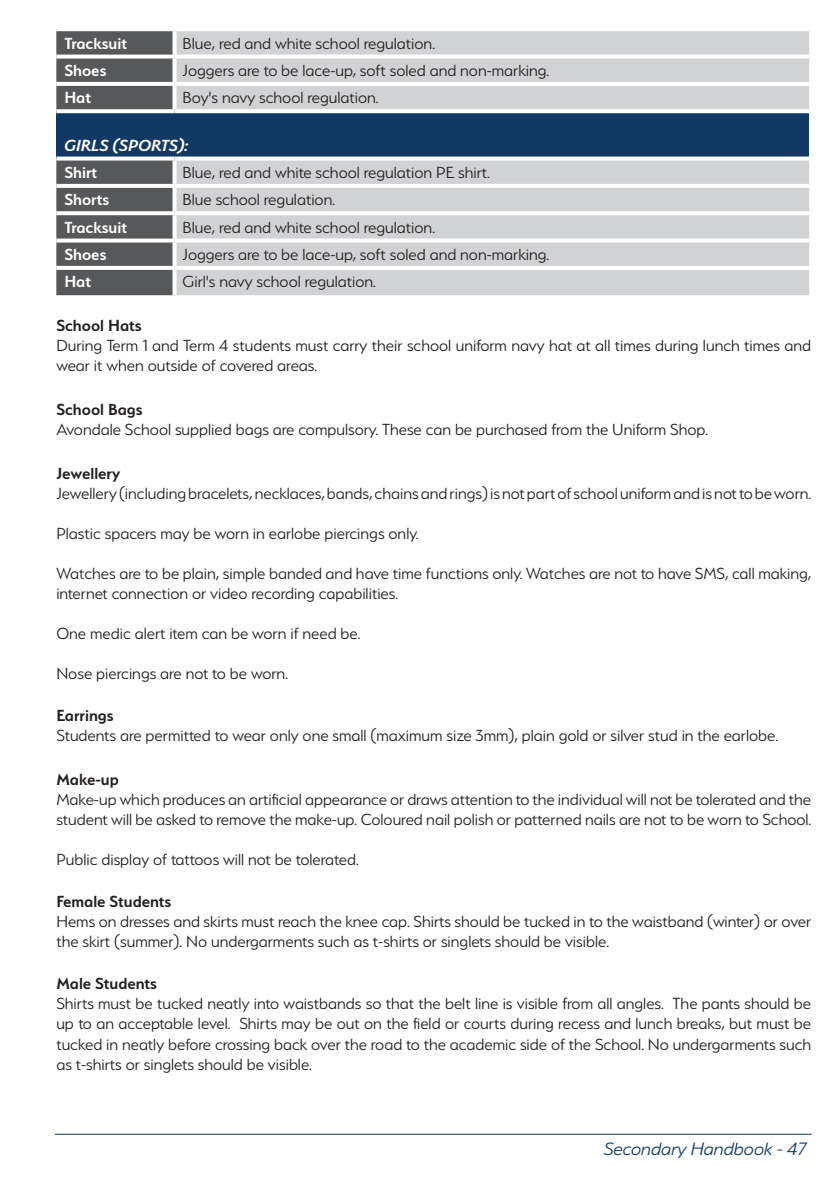
<style>
.page{position:relative;width:840px;height:1191px;background:#fff}
.page>*{position:absolute;margin:0;border:0;box-sizing:border-box;transform-origin:0 0}
.t1{font:italic 300 20px "Serenity";color:#113963}
.Body_text{font:300 18px/20px "Serenity";color:#231f20}
.Sub_heading{font:600 18px "Serenity";color:#231f20}
.Body_text-2{font:600 18px "Serenity";color:#fff}
.Body_text-3{font:italic 600 18px "Serenity";color:#fff}
.Subheading{font:600 18px "Serenity";color:#231f20}
</style>
<div class="page">
<hr style="left:55px;top:1134px;width:756px;height:1px;background:#113963">
<div style="left:56px;top:31px;width:116px;height:264px;background:#57585a"></div>
<div style="left:176px;top:31px;width:632px;height:264px;background:#d1d2d4"></div>
<div style="left:56px;top:111px;width:752px;height:48px;background:#113963"></div>
<svg style="left:172px;top:31px;width:4px;height:24px"></svg>
<svg style="left:56px;top:55px;width:118px;height:4px"></svg>
<svg style="left:174px;top:55px;width:634px;height:4px"></svg>
<svg style="left:172px;top:59px;width:2px;height:23px"></svg>
<svg style="left:56px;top:82px;width:118px;height:4px"></svg>
<hr style="left:174px;top:82px;width:634px;height:4px;background:#fff">
<svg style="left:172px;top:86px;width:1px;height:23px"></svg>
<svg style="left:56px;top:109px;width:118px;height:4px"></svg>
<hr style="left:174px;top:109px;width:634px;height:4px;background:#fff">
<svg style="left:56px;top:157px;width:118px;height:4px"></svg>
<svg style="left:174px;top:157px;width:634px;height:4px"></svg>
<svg style="left:172px;top:161px;width:2px;height:23px"></svg>
<svg style="left:56px;top:184px;width:118px;height:4px"></svg>
<hr style="left:174px;top:184px;width:634px;height:4px;background:#fff">
<svg style="left:172px;top:188px;width:1px;height:23px"></svg>
<svg style="left:56px;top:211px;width:118px;height:4px"></svg>
<hr style="left:174px;top:211px;width:634px;height:4px;background:#fff">
<svg style="left:172px;top:215px;width:3px;height:23px"></svg>
<svg style="left:56px;top:238px;width:118px;height:4px"></svg>
<svg style="left:174px;top:238px;width:634px;height:4px"></svg>
<svg style="left:172px;top:242px;width:4px;height:24px"></svg>
<svg style="left:56px;top:266px;width:118px;height:4px"></svg>
<hr style="left:174px;top:266px;width:634px;height:4px;background:#fff">
<svg style="left:172px;top:270px;width:1px;height:25px"></svg>
<p class="Body_text-2" style="left:64px;top:33px;width:64px">Tracksuit</p>
<p class="Body_text" style="left:182px;top:33px;width:254px">Blue, red and white school regulation.</p>
<p class="Body_text-2" style="left:64px;top:60px;width:44px">Shoes</p>
<p class="Body_text" style="left:182px;top:60px;width:368px">Joggers are to be lace-up, soft soled and non-marking.</p>
<p class="Body_text-2" style="left:64px;top:88px;width:28px">Hat</p>
<p class="Body_text" style="left:182px;top:87px;width:197px">Boy's navy school regulation.</p>
<p class="Body_text-3" style="left:64px;top:135px;width:126px">GIRLS (SPORTS):</p>
<p class="Body_text-2" style="left:64px;top:162px;width:34px">Shirt</p>
<p class="Body_text" style="left:182px;top:162px;width:309px">Blue, red and white school regulation PE shirt.</p>
<p class="Body_text-2" style="left:64px;top:190px;width:46px">Shorts</p>
<p class="Body_text" style="left:182px;top:189px;width:154px">Blue school regulation.</p>
<p class="Body_text-2" style="left:64px;top:217px;width:64px">Tracksuit</p>
<p class="Body_text" style="left:182px;top:217px;width:254px">Blue, red and white school regulation.</p>
<p class="Body_text-2" style="left:64px;top:244px;width:44px">Shoes</p>
<p class="Body_text" style="left:182px;top:244px;width:368px">Joggers are to be lace-up, soft soled and non-marking.</p>
<p class="Body_text-2" style="left:64px;top:272px;width:28px">Hat</p>
<p class="Body_text" style="left:182px;top:271px;width:195px">Girl's navy school regulation.</p>
<p class="Sub_heading" style="left:56px;top:316px;width:87px">School Hats</p>
<p class="Body_text" style="left:56px;top:335px;width:756px">During Term 1 and Term 4 students must carry their school uniform navy hat at all times during lunch times and wear it when outside of covered areas.</p>
<p class="Sub_heading" style="left:56px;top:400px;width:88px">School Bags</p>
<p class="Body_text" style="left:56px;top:419px;width:653px">Avondale School supplied bags are compulsory. These can be purchased from the Uniform Shop.</p>
<p class="Sub_heading" style="left:56px;top:464px;width:65px">Jewellery</p>
<p class="Body_text" style="left:56px;top:483px;width:756px">Jewellery (including bracelets, necklaces, bands, chains and rings) is not part of school uniform and is not to be worn.</p>
<p class="Body_text" style="left:56px;top:523px;width:363px">Plastic spacers may be worn in earlobe piercings only.</p>
<p class="Body_text" style="left:56px;top:563px;width:756px">Watches are to be plain, simple banded and have time functions only. Watches are not to have SMS, call making, internet connection or video recording capabilities.</p>
<p class="Body_text" style="left:56px;top:623px;width:305px">One medic alert item can be worn if need be.</p>
<p class="Body_text" style="left:56px;top:663px;width:233px">Nose piercings are not to be worn.</p>
<p class="Subheading" style="left:56px;top:706px;width:59px">Earrings</p>
<p class="Body_text" style="left:56px;top:725px;width:723px">Students are permitted to wear only one small (maximum size 3mm), plain gold or silver stud in the earlobe.</p>
<p class="Sub_heading" style="left:56px;top:770px;width:64px">Make-up</p>
<p class="Body_text" style="left:56px;top:789px;width:756px">Make-up which produces an artificial appearance or draws attention to the individual will not be tolerated and the student will be asked to remove the make-up. Coloured nail polish or patterned nails are not to be worn to School.</p>
<p class="Body_text" style="left:56px;top:849px;width:304px">Public display of tattoos will not be tolerated.</p>
<p class="Sub_heading" style="left:56px;top:892px;width:116px">Female Students</p>
<p class="Body_text" style="left:56px;top:911px;width:756px">Hems on dresses and skirts must reach the knee cap. Shirts should be tucked in to the waistband (winter) or over the skirt (summer). No undergarments such as t-shirts or singlets should be visible.</p>
<p class="Sub_heading" style="left:56px;top:974px;width:102px">Male Students</p>
<p class="Body_text" style="left:56px;top:993px;width:756px;text-align:justify">Shirts must be tucked neatly into waistbands so that the belt line is visible from all angles. The pants should be up to an acceptable level. Shirts may be out on the field or courts during recess and lunch breaks, but must be tucked in neatly before crossing back over the road to the academic side of the School. No undergarments such as t-shirts or singlets should be visible.</p>
<p class="t1" style="left:603px;top:1138px;width:204px">Secondary Handbook - 47</p>
</div>
